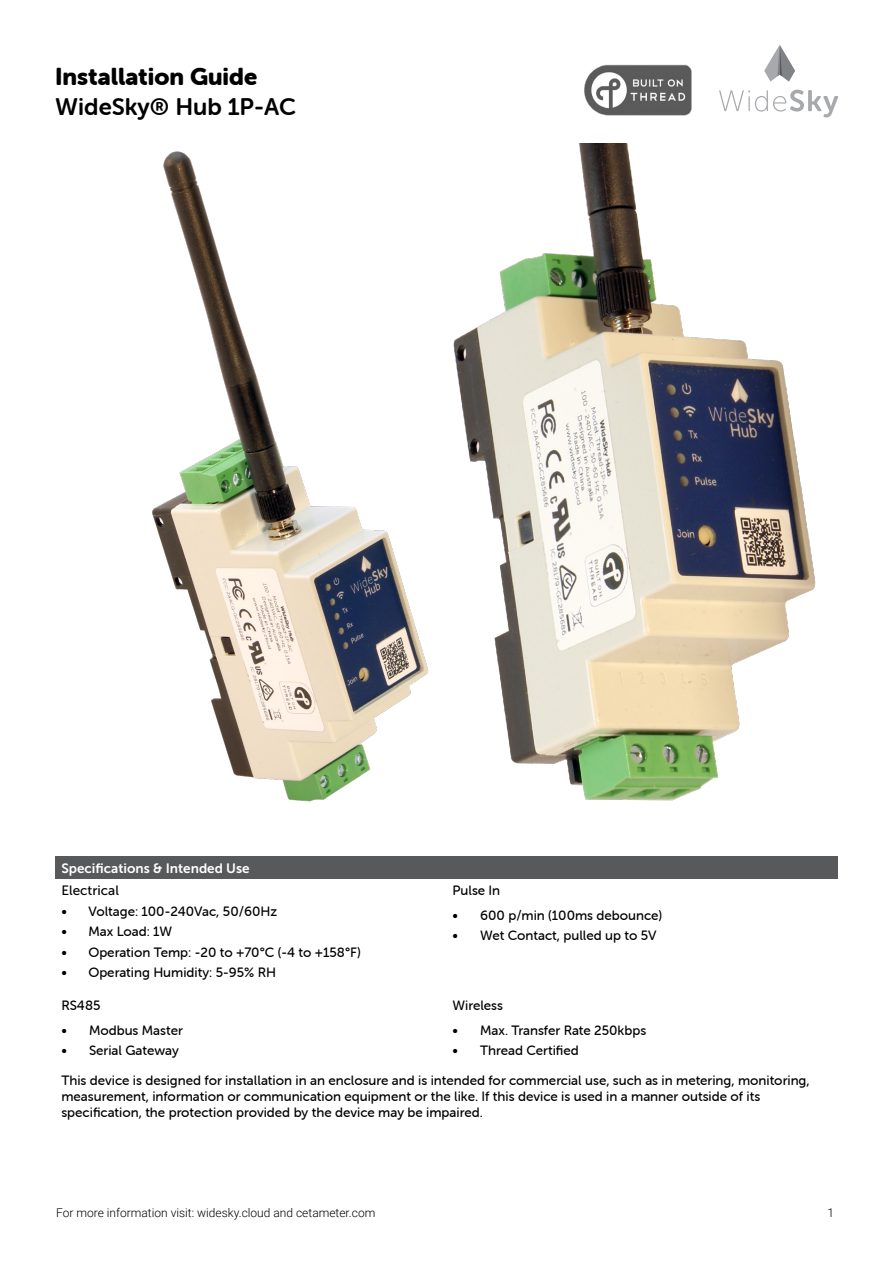
<style>
.page{position:relative;width:893px;height:1263px;background:#fff}
.page>*{position:absolute;margin:0;border:0;box-sizing:border-box;transform-origin:0 0}
.t1{font:24px "Museo Sans Rounded 900";color:#000}
.t2{font:24px "Museo Sans Rounded 700";color:#000}
.bodytext{font:13.5px/16.2px "Museo Sans Rounded 500";color:#000}
.Bodytext{font:13.5px "Museo Sans 700";color:#fff}
.Bodytext-2{font:13.5px "Museo Sans 500";color:#000}
.t3{font:300 12px "Roboto";color:#000}
</style>
<div class="page">
<svg style="left:719px;top:90px;width:119px;height:27px"></svg>
<svg style="left:764px;top:45px;width:31px;height:37px"></svg>
<img style="left:584px;top:64px;width:108px;height:52px">
<img style="left:152px;top:144px;width:664px;height:658px">
<div style="left:55px;top:857px;width:783px;height:22px;background:#58595b"></div>
<h1 class="t1" style="left:55px;top:63px;width:203px">Installation Guide</h1>
<h1 class="t2" style="left:55px;top:93px;width:242px">WideSky® Hub 1P-AC</h1>
<p class="Bodytext" style="left:61px;top:861px;width:190px">Specifications &amp; Intended Use</p>
<p class="Bodytext-2" style="left:61px;top:883px;width:59px">Electrical</p>
<p class="bodytext" style="left:61px;top:903px;width:217px">• Voltage: 100-240Vac, 50/60Hz</p>
<p class="bodytext" style="left:61px;top:923px;width:112px">• Max Load: 1W</p>
<p class="bodytext" style="left:61px;top:944px;width:301px">• Operation Temp: -20 to +70°C (-4 to +158°F)</p>
<p class="bodytext" style="left:61px;top:964px;width:216px">• Operating Humidity: 5-95% RH</p>
<p class="bodytext" style="left:61px;top:997px;width:41px">RS485</p>
<p class="bodytext" style="left:61px;top:1022px;width:123px">• Modbus Master</p>
<p class="bodytext" style="left:61px;top:1043px;width:119px">• Serial Gateway</p>
<p class="bodytext" style="left:453px;top:882px;width:49px">Pulse In</p>
<p class="bodytext" style="left:453px;top:907px;width:211px">• 600 p/min (100ms debounce)</p>
<p class="bodytext" style="left:453px;top:928px;width:206px">• Wet Contact, pulled up to 5V</p>
<p class="bodytext" style="left:453px;top:997px;width:52px">Wireless</p>
<p class="bodytext" style="left:453px;top:1022px;width:195px">• Max. Transfer Rate 250kbps</p>
<p class="bodytext" style="left:453px;top:1043px;width:128px">• Thread Certified</p>
<p class="bodytext" style="left:61px;top:1072px;width:750px">This device is designed for installation in an enclosure and is intended for commercial use, such as in metering, monitoring, measurement, information or communication equipment or the like. If this device is used in a manner outside of its specification, the protection provided by the device may be impaired.</p>
<p class="t3" style="left:56px;top:1204px;width:321px">For more information visit: widesky.cloud and cetameter.com</p>
<p class="t3" style="left:828px;top:1204px;width:8px">1</p>
</div>
